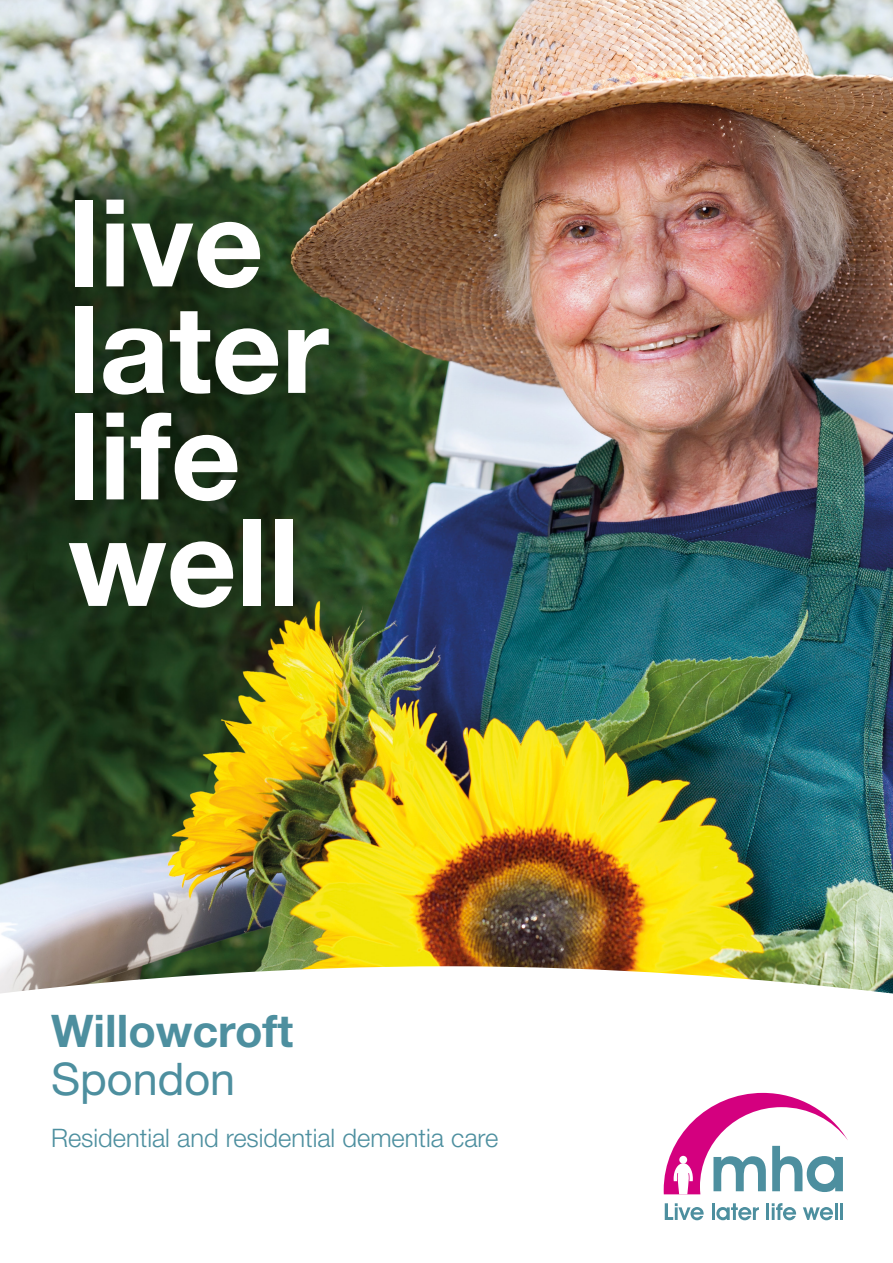
<style>
.page{position:relative;width:893px;height:1263px;background:#fff}
.page>*{position:absolute;margin:0;border:0;box-sizing:border-box;transform-origin:0 0}
.t1{font:700 121.5px/106.5px "Helvetica Neue";color:#fff}
.t2{font:700 45px/48px "Helvetica Neue";color:#4d8f9f}
.t3{font:300 25.5px "Helvetica Neue";color:#4d8f9f}
.s1{font-weight:400}
</style>
<div class="page">
<img style="left:0;top:0;width:893px;height:993px">
<svg style="left:665px;top:1203px;width:39px;height:17px"></svg>
<hr style="left:712px;top:1203px;width:3px;height:17px;background:#4d8f9f">
<svg style="left:716px;top:1203px;width:43px;height:17px"></svg>
<hr style="left:766px;top:1203px;width:3px;height:17px;background:#4d8f9f">
<svg style="left:772px;top:1203px;width:24px;height:17px"></svg>
<svg style="left:803px;top:1203px;width:34px;height:17px"></svg>
<hr style="left:840px;top:1203px;width:3px;height:17px;background:#4d8f9f">
<svg style="left:664px;top:1093px;width:184px;height:101px"></svg>
<p class="t1" style="left:68px;top:187px;width:262px">live later life well</p>
<p class="t2" style="left:51px;top:1006px;width:244px">Willowcroft<br><span class="s1">Spondon</span></p>
<p class="t3" style="left:51px;top:1122px;width:449px">Residential and residential dementia care</p>
</div>
